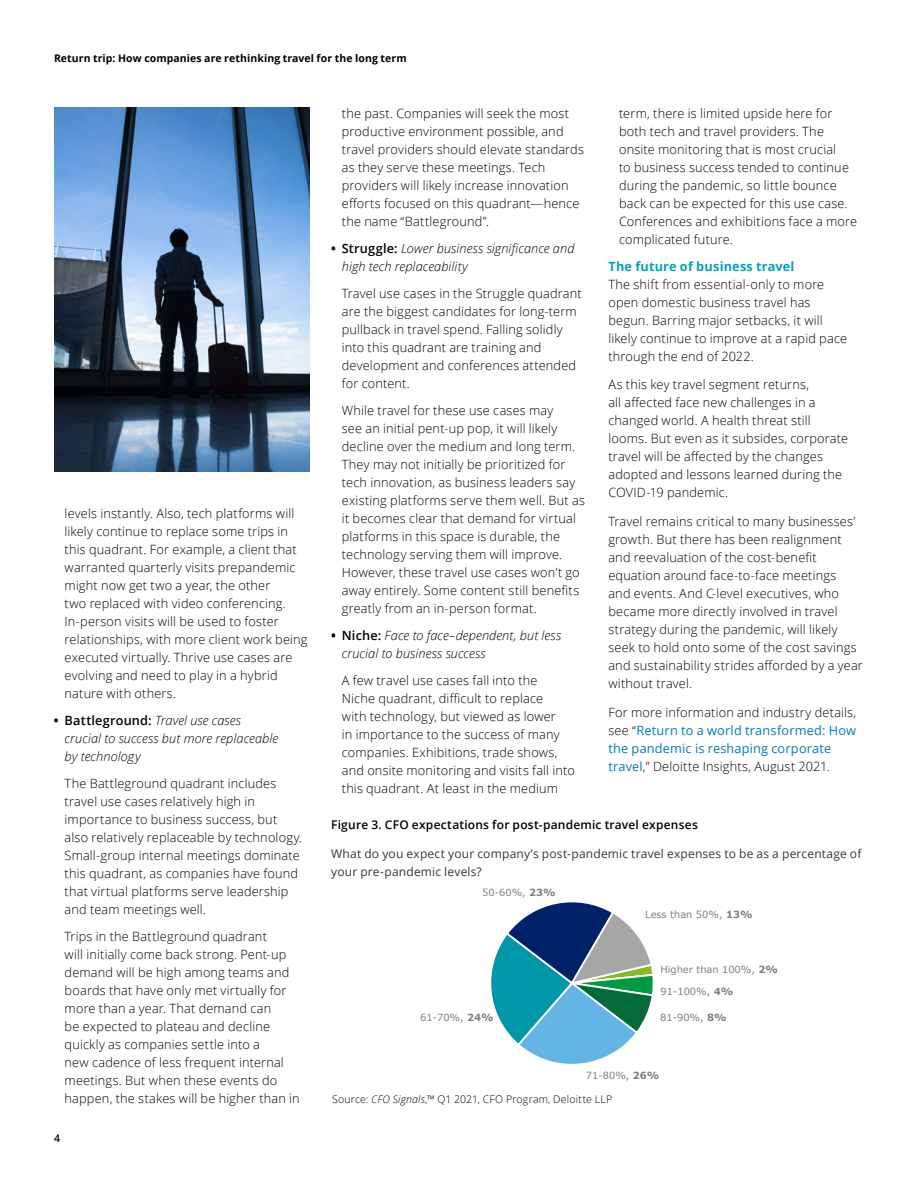
<style>
.page{position:relative;width:918px;height:1188px;background:#fff}
.page>*{position:absolute;margin:0;border:0;box-sizing:border-box;transform-origin:0 0}
.t1{font:300 12.75px/18px "Open Sans";letter-spacing:.015em;color:#000}
.t2{font:italic 300 12.75px/18px "Open Sans";letter-spacing:.005em;color:#000}
.t3{font:italic 300 12.75px/18px "Open Sans";letter-spacing:.01em;color:#000}
.t4{font:700 12.75px "Open Sans";letter-spacing:.015em;color:#00a5b8}
.t5{font:12px/18px "Open Sans";letter-spacing:.015em;color:#343741}
.t6{font:600 12px "Open Sans";letter-spacing:.02em;color:#000}
.t7{font:700 10.5px "Open Sans";letter-spacing:.01em;color:#000}
.t8{font:300 10.5px "Open Sans";letter-spacing:.02em;color:#000}
.t9{font:600 10.5px "Open Sans";color:#000}
.t10{font:9.9px "Verdana";color:#7f7f7f}
.s1{font-weight:700;font-style:normal}
.s2{font-weight:600;font-style:normal}
.s3{font-weight:400;color:#007db6}
.s4{font-weight:700}
.s5{font-style:italic}
</style>
<div class="page">
<img style="left:54px;top:108px;width:256px;height:363px">
<svg style="left:491px;top:902px;width:162px;height:162px"></svg>
<p class="t7" style="left:54px;top:51px;width:354px">Return trip: How companies are rethinking travel for the long term</p>
<p class="t1" style="left:65px;top:504px;width:244px">levels instantly. Also, tech platforms will likely continue to replace some trips in this quadrant. For example, a client that warranted quarterly visits prepandemic might now get two a year, the other<br>two replaced with video conferencing.<br>In-person visits will be used to foster relationships, with more client work being executed virtually. Thrive use cases are evolving and need to play in a hybrid nature with others.</p>
<p class="t2" style="left:65px;top:710px;width:215px;text-indent:-11px"><span class="s1">•</span> <span class="s2">Battleground:</span> Travel use cases crucial to success but more replaceable by technology</p>
<p class="t1" style="left:65px;top:774px;width:239px">The Battleground quadrant includes travel use cases relatively high in importance to business success, but also relatively replaceable by technology.<br>Small-group internal meetings dominate this quadrant, as companies have found that virtual platforms serve leadership and team meetings well.</p>
<p class="t1" style="left:65px;top:927px;width:237px">Trips in the Battleground quadrant<br>will initially come back strong. Pent-up demand will be high among teams and boards that have only met virtually for more than a year. That demand can<br>be expected to plateau and decline quickly as companies settle into a<br>new cadence of less frequent internal meetings. But when these events do happen, the stakes will be higher than in</p>
<p class="t9" style="left:54px;top:1131px;width:7px">4</p>
<p class="t1" style="left:342px;top:104px;width:244px">the past. Companies will seek the most productive environment possible, and travel providers should elevate standards as they serve these meetings. Tech providers will likely increase innovation efforts focused on this quadrant—hence the name “Battleground”.</p>
<p class="t2" style="left:342px;top:239px;width:234px;text-indent:-11px"><span class="s1">•</span> <span class="s2">Struggle:</span> Lower business significance and high tech replaceability</p>
<p class="t1" style="left:342px;top:284px;width:241px">Travel use cases in the Struggle quadrant are the biggest candidates for long-term pullback in travel spend. Falling solidly into this quadrant are training and development and conferences attended for content.</p>
<p class="t1" style="left:342px;top:401px;width:245px">While travel for these use cases may<br>see an initial pent-up pop, it will likely decline over the medium and long term.<br>They may not initially be prioritized for tech innovation, as business leaders say existing platforms serve them well. But as it becomes clear that demand for virtual platforms in this space is durable, the technology serving them will improve.<br>However, these travel use cases won’t go away entirely. Some content still benefits greatly from an in-person format.</p>
<p class="t3" style="left:342px;top:626px;width:221px;text-indent:-11px"><span class="s1">•</span> <span class="s2">Niche:</span> Face to face–dependent, but less crucial to business success</p>
<p class="t1" style="left:342px;top:671px;width:235px">A few travel use cases fall into the<br>Niche quadrant, difficult to replace<br>with technology, but viewed as lower<br>in importance to the success of many companies. Exhibitions, trade shows, and onsite monitoring and visits fall into this quadrant. At least in the medium</p>
<p class="t1" style="left:619px;top:104px;width:240px">term, there is limited upside here for both tech and travel providers. The onsite monitoring that is most crucial<br>to business success tended to continue during the pandemic, so little bounce back can be expected for this use case.<br>Conferences and exhibitions face a more complicated future.</p>
<p class="t4" style="left:608px;top:257px;width:188px">The future of business travel</p>
<p class="t1" style="left:608px;top:275px;width:240px">The shift from essential-only to more open domestic business travel has begun. Barring major setbacks, it will likely continue to improve at a rapid pace through the end of 2022.</p>
<p class="t1" style="left:608px;top:376px;width:241px">As this key travel segment returns,<br>all affected face new challenges in a changed world. A health threat still looms. But even as it subsides, corporate travel will be affected by the changes adopted and lessons learned during the COVID-19 pandemic.</p>
<p class="t1" style="left:608px;top:512px;width:256px">Travel remains critical to many businesses’ growth. But there has been realignment and reevaluation of the cost-benefit equation around face-to-face meetings<br>and events. And C-level executives, who became more directly involved in travel strategy during the pandemic, will likely seek to hold onto some of the cost savings and sustainability strides afforded by a year without travel.</p>
<p class="t1" style="left:608px;top:703px;width:249px">For more information and industry details, see “<span class="s3">Return to a world transformed: How the pandemic is reshaping corporate travel</span>,” Deloitte Insights, August 2021.</p>
<p class="t6" style="left:331px;top:817px;width:368px">Figure 3. CFO expectations for post-pandemic travel expenses</p>
<p class="t5" style="left:331px;top:845px;width:532px">What do you expect your company’s post-pandemic travel expenses to be as a percentage of your pre-pandemic levels?</p>
<p class="t10" style="left:482px;top:885px;width:75px">50-60%, <span class="s4">23%</span></p>
<p class="t10" style="left:420px;top:1011px;width:75px">61-70%, <span class="s4">24%</span></p>
<p class="t10" style="left:645px;top:908px;width:109px">Less than 50%, <span class="s4">13%</span></p>
<p class="t10" style="left:661px;top:963px;width:119px">Higher than 100%, <span class="s4">2%</span></p>
<p class="t10" style="left:660px;top:985px;width:74px">91-100%, <span class="s4">4%</span></p>
<p class="t10" style="left:660px;top:1011px;width:68px">81-90%, <span class="s4">8%</span></p>
<p class="t10" style="left:586px;top:1069px;width:75px">71-80%, <span class="s4">26%</span></p>
<p class="t8" style="left:332px;top:1092px;width:282px">Source: <span class="s5">CFO Signals</span>,™ Q1 2021, CFO Program, Deloitte LLP</p>
</div>
